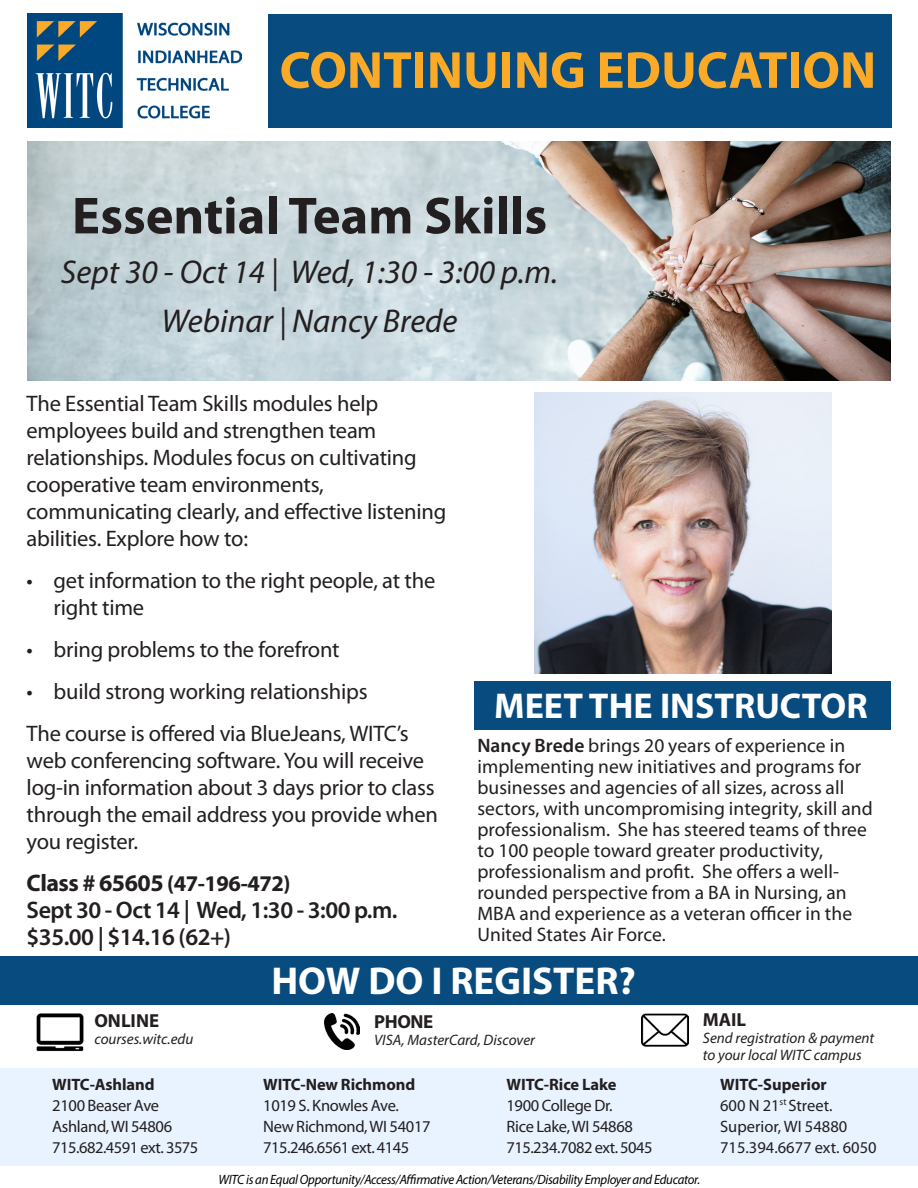
<style>
.page{position:relative;width:918px;height:1188px;background:#fff}
.page>*{position:absolute;margin:0;border:0;box-sizing:border-box;transform-origin:0 0}
.t1{font:700 52.5px "Myriad Pro";color:#231f20}
.t2{font:700 52.5px "Myriad Pro";color:#faaa27}
.t3{font:700 39px "Myriad Pro";color:#fff}
.t4{font:700 36px "Myriad Pro";color:#fff}
.t5{font:italic 33px "Myriad Pro";color:#231f20}
.section_details{font:600 24px/27px "Myriad Pro";letter-spacing:-.02em;color:#231f20}
.t6{font:22.5px/27px "Myriad Pro";letter-spacing:-.01em;color:#231f20}
.section_details-2{font:700 22.5px "Myriad Pro";letter-spacing:-.02em;color:#231f20}
.section_details-3{font:19.5px/21px "Myriad Pro";letter-spacing:.005em;color:#231f20}
.Default_Text{font:700 18.9px "Myriad Pro";color:#231f20}
.t7{font:16.5px "Myriad Pro";letter-spacing:-.02em;color:#231f20}
.t8{font:700 16.5px "Myriad Pro";letter-spacing:-.005em;color:#231f20}
.t9{font:16.5px "Myriad Pro";color:#231f20}
.Default_Text-2{font:italic 15.15px/17px "Myriad Pro";color:#231f20}
.t10{font:italic 13.5px "Myriad Pro";letter-spacing:-.02em;color:#000;scale:.95 1}
.s1{font-size:24px}
.s2{font-weight:600}
</style>
<div class="page">
<div style="left:475px;top:682px;width:416px;height:48px;background:#084b7e"></div>
<img style="left:27px;top:14px;width:214px;height:113px">
<div style="left:0;top:1068px;width:918px;height:98px;background:#e8f3ff"></div>
<div style="left:0;top:956px;width:918px;height:48px;background:#084b7e"></div>
<img style="left:325px;top:1014px;width:35px;height:35px">
<img style="left:641px;top:1013px;width:47px;height:34px">
<img style="left:36px;top:1013px;width:48px;height:39px">
<img style="left:27px;top:141px;width:864px;height:240px">
<div style="left:269px;top:14px;width:623px;height:113px;background:#084b7e"></div>
<img style="left:534px;top:392px;width:297px;height:281px">
<p class="t2" style="left:280px;top:36px;width:598px">CONTINUING EDUCATION</p>
<p class="t1" style="left:72px;top:181px;width:477px">Essential Team Skills</p>
<p class="t5" style="left:61px;top:251px;width:499px">Sept 30 - Oct 14 | Wed, 1:30 - 3:00 p.m.</p>
<p class="t5" style="left:162px;top:301px;width:297px">Webinar | Nancy Brede</p>
<p class="t6" style="left:27px;top:389px;width:421px">The Essential Team Skills modules help employees build and strengthen team relationships. Modules focus on cultivating cooperative team environments, communicating clearly, and effective listening abilities. Explore how to:</p>
<p class="t6" style="left:54px;top:566px;width:383px;text-indent:-27px">• get information to the right people, at the right time</p>
<p class="t6" style="left:27px;top:635px;width:315px">• bring problems to the forefront</p>
<p class="t6" style="left:27px;top:677px;width:343px">• build strong working relationships</p>
<p class="t6" style="left:27px;top:719px;width:413px">The course is offered via BlueJeans, WITC’s web conferencing software. You will receive log-in information about 3 days prior to class through the email address you provide when you register.</p>
<p class="section_details-2" style="left:27px;top:868px;width:266px"><span class="s1">Class # 65605</span> (47-196-472)</p>
<p class="section_details" style="left:27px;top:895px;width:373px">Sept 30 - Oct 14 | Wed, 1:30 - 3:00 p.m. $35.00 | $14.16 (62+)</p>
<p class="t3" style="left:271px;top:956px;width:366px">HOW DO I REGISTER?</p>
<p class="Default_Text" style="left:374px;top:1009px;width:61px">PHONE</p>
<p class="Default_Text-2" style="left:374px;top:1031px;width:162px">VISA, MasterCard, Discover</p>
<p class="t4" style="left:494px;top:682px;width:375px">MEET THE INSTRUCTOR</p>
<p class="section_details-3" style="left:477px;top:735px;width:369px"><span class="s2">Nancy Brede</span> brings 20 years of experience in</p>
<p class="section_details-3" style="left:477px;top:756px;width:385px">implementing new initiatives and programs for businesses and agencies of all sizes, across all</p>
<p class="section_details-3" style="left:477px;top:798px;width:397px">sectors, with uncompromising integrity, skill and professionalism. She has steered teams of three to 100 people toward greater productivity,</p>
<p class="section_details-3" style="left:477px;top:861px;width:363px">professionalism and profit. She offers a well-</p>
<p class="section_details-3" style="left:477px;top:882px;width:376px">rounded perspective from a BA in Nursing, an<br>MBA and experience as a veteran officer in the<br>United States Air Force.</p>
<p class="Default_Text" style="left:703px;top:1007px;width:45px">MAIL</p>
<p class="Default_Text-2" style="left:703px;top:1029px;width:173px">Send registration &amp; payment to your local WITC campus</p>
<p class="Default_Text" style="left:94px;top:1008px;width:66px">ONLINE</p>
<p class="Default_Text-2" style="left:94px;top:1030px;width:101px">courses.witc.edu</p>
<p class="t8" style="left:52px;top:1073px;width:104px">WITC-Ashland</p>
<p class="t7" style="left:52px;top:1095px;width:108px">2100 Beaser Ave</p>
<p class="t7" style="left:52px;top:1116px;width:121px">Ashland, WI 54806</p>
<p class="t7" style="left:52px;top:1137px;width:148px">715.682.4591 ext. 3575</p>
<p class="t8" style="left:263px;top:1073px;width:153px">WITC-New Richmond</p>
<p class="t7" style="left:263px;top:1095px;width:137px">1019 S. Knowles Ave.</p>
<p class="t7" style="left:263px;top:1116px;width:169px">New Richmond, WI 54017</p>
<p class="t7" style="left:263px;top:1137px;width:148px">715.246.6561 ext. 4145</p>
<p class="t8" style="left:506px;top:1073px;width:112px">WITC-Rice Lake</p>
<p class="t7" style="left:506px;top:1095px;width:108px">1900 College Dr.</p>
<p class="t7" style="left:506px;top:1116px;width:128px">Rice Lake, WI 54868</p>
<p class="t7" style="left:506px;top:1137px;width:148px">715.234.7082 ext. 5045</p>
<p class="t10" style="left:219px;top:1171px;width:509px">WITC is an Equal Opportunity/Access/Affirmative Action/Veterans/Disability Employer and Educator.</p>
<p class="t8" style="left:720px;top:1073px;width:108px">WITC-Superior</p>
<p class="t9" style="left:720px;top:1095px;width:114px">600 N 21<sup>st</sup> Street.</p>
<p class="t9" style="left:720px;top:1116px;width:129px">Superior, WI 54880</p>
<p class="t9" style="left:720px;top:1137px;width:158px">715.394.6677 ext. 6050</p>
</div>
